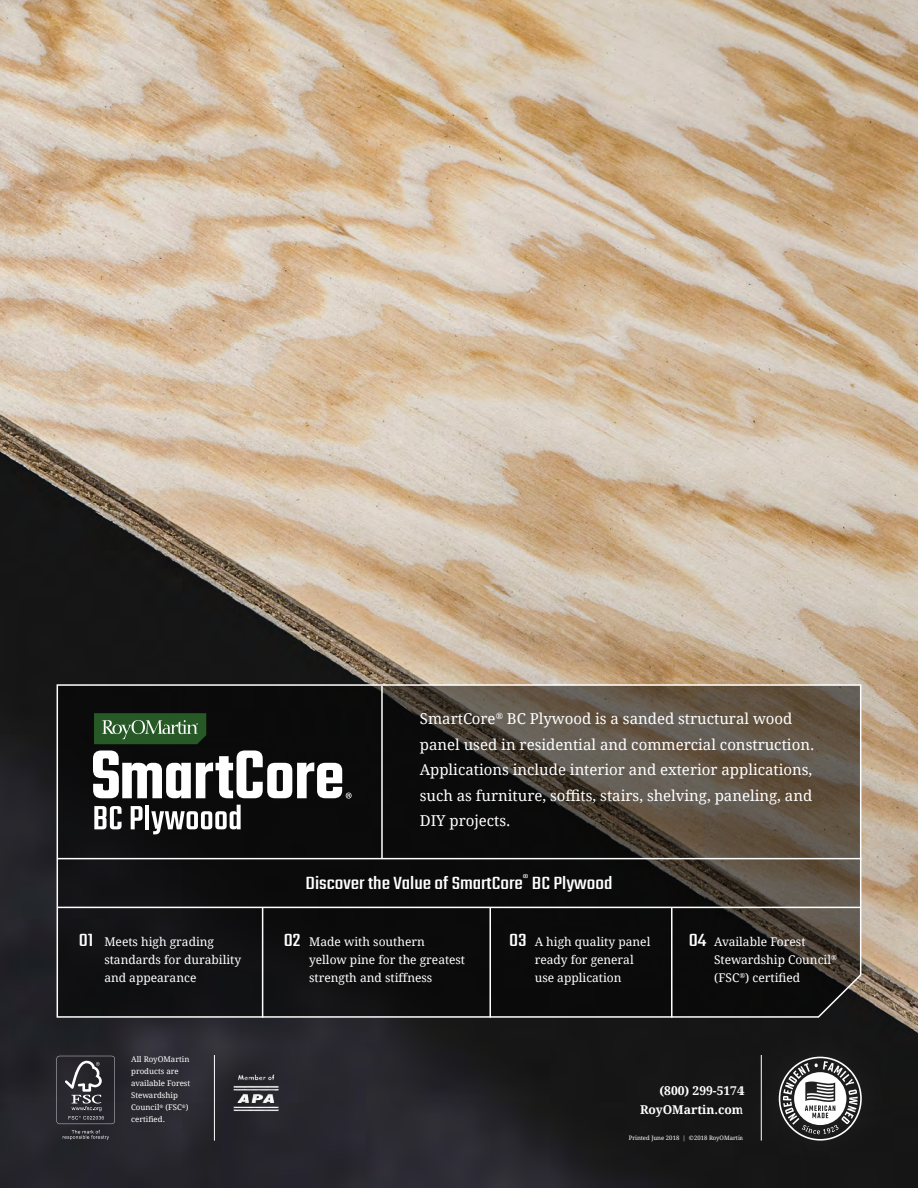
<style>
.page{position:relative;width:918px;height:1188px;background:#fff}
.page>*{position:absolute;margin:0;border:0;box-sizing:border-box;transform-origin:0 0}
.header1{font:19.5px "Teko";color:#fff;scale:1.19 1}
.header1-2{font:15px/25.5px "Droid Serif";color:#fff}
.t1{font:700 12.15px "Droid Serif";color:#fff}
.header1-3{font:12px/18px "Droid Serif";color:#fff}
.t2{font:7.8px/12px "Droid Serif";color:#fff}
.t3{font:6px "Droid Serif";color:#fff}
.s1{font-family:"Teko";font-size:19.5px}
</style>
<div class="page">
<img style="left:0;top:0;width:918px;height:1188px">
<hr style="left:214px;top:1055px;width:1px;height:86px;background:#fff">
<svg style="left:57px;top:1056px;width:58px;height:68px;background:#414045"></svg>
<svg style="left:63px;top:1130px;width:46px;height:10px"></svg>
<div style="left:742px;top:1020px;width:157px;height:158px;background:#161616"></div>
<svg style="left:779px;top:1057px;width:83px;height:84px"></svg>
<svg style="left:56px;top:684px;width:806px;height:334px;background:#282521"></svg>
<hr style="left:57px;top:858px;width:805px;height:1px;background:#fff">
<hr style="left:381px;top:686px;width:2px;height:173px;background:#fff">
<hr style="left:57px;top:907px;width:804px;height:1px;background:#fff">
<hr style="left:262px;top:907px;width:1px;height:111px;background:#fff">
<hr style="left:489px;top:907px;width:2px;height:111px;background:#fff">
<hr style="left:671px;top:907px;width:2px;height:111px;background:#fff">
<svg style="left:94px;top:806px;width:28px;height:23px"></svg>
<svg style="left:131px;top:806px;width:12px;height:23px"></svg>
<hr style="left:145px;top:805px;width:4px;height:24px;background:#fff">
<svg style="left:151px;top:805px;width:90px;height:29px"></svg>
<svg style="left:94px;top:713px;width:112px;height:31px;background:#3d693c"></svg>
<svg style="left:93px;top:751px;width:259px;height:48px"></svg>
<img style="left:230px;top:1071px;width:51px;height:42px">
<p class="header1-2" style="left:420px;top:706px;width:396px">SmartCore<sup>®</sup> BC Plywood is a sanded structural wood panel used in residential and commercial construction.<br>Applications include interior and exterior applications, such as furniture, soffits, stairs, shelving, paneling, and DIY projects.</p>
<p class="header1" style="left:306px;top:872px;width:259px">Discover the Value of SmartCore<sup>®</sup> BC Plywood</p>
<p class="header1-3" style="left:104px;top:932px;width:138px;text-indent:-26px"><span class="s1">O1</span> Meets high grading standards for durability and appearance</p>
<p class="header1-3" style="left:309px;top:932px;width:157px;text-indent:-26px"><span class="s1">O2</span> Made with southern yellow pine for the greatest strength and stiffness</p>
<p class="header1-3" style="left:535px;top:932px;width:117px;text-indent:-26px"><span class="s1">O3</span> A high quality panel ready for general use application</p>
<p class="header1-3" style="left:714px;top:932px;width:124px;text-indent:-26px"><span class="s1">O4</span> Available Forest<br>Stewardship Council<sup>® </sup>(FSC<sup>®</sup>) certified</p>
<p class="t2" style="left:131px;top:1053px;width:60px">All RoyOMartin products are</p>
<p class="t2" style="left:131px;top:1077px;width:60px">available Forest<br>Stewardship</p>
<p class="t2" style="left:131px;top:1102px;width:59px">Council<sup>®</sup> (FSC<sup>®</sup>) certified.</p>
<p class="t1" style="left:659px;top:1083px;width:86px">(800) 299-5174</p>
<p class="t1" style="left:640px;top:1102px;width:105px">RoyOMartin.com</p>
<p class="t3" style="left:629px;top:1134px;width:117px">Printed June 2018 | ©2018 RoyOMartin</p>
</div>
